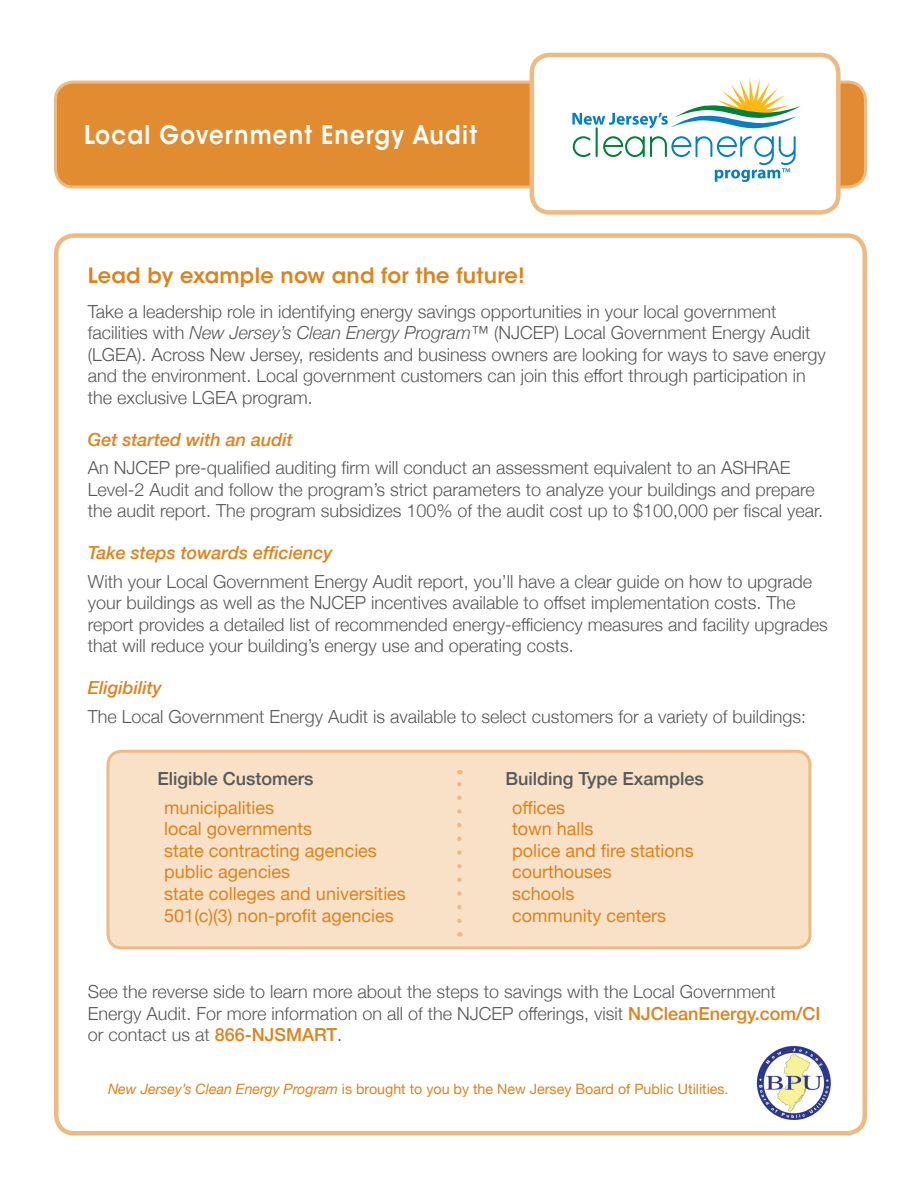
<style>
.page{position:relative;width:918px;height:1188px;background:#fff}
.page>*{position:absolute;margin:0;border:0;box-sizing:border-box;transform-origin:0 0}
.t1{font:600 25.5px "ITC Avant Garde Std";letter-spacing:.05em;color:#fff;scale:.9 1}
.t2{font:600 21px "ITC Avant Garde Std";letter-spacing:.01em;color:#dd831e}
.t3{font:300 18px/21.6px "Helvetica Neue";color:#57585a}
.t4{font:18px/21.6px "Helvetica Neue";color:#dd831e}
.t5{font:italic 500 18px "Helvetica Neue";color:#dd831e}
.t6{font:500 18px "Helvetica Neue";color:#57585a}
.t7{font:14.25px "Helvetica Neue";color:#dd831e}
.s1{font-style:italic}
.s2{font-weight:500;color:#dd831e}
</style>
<div class="page">
<div style="left:54px;top:233px;width:813px;height:903px;border:4px solid #eeba83;border-radius:18px"></div>
<div style="left:56px;top:82px;width:810px;height:105px;background:#e18c30;border-radius:18px"></div>
<div style="left:54px;top:81px;width:813px;height:108px;border:3px solid #eeba83;border-radius:18px"></div>
<img style="left:756px;top:1045px;width:75px;height:75px">
<div style="left:532px;top:55px;width:306px;height:157px;background:#fff;border-radius:18px"></div>
<svg style="left:572px;top:77px;width:229px;height:105px"></svg>
<div style="left:530px;top:53px;width:311px;height:162px;border:4px solid #eeba83;border-radius:18px"></div>
<div style="left:108px;top:751px;width:702px;height:197px;background:#f8e1c7;border-radius:13px"></div>
<div style="left:106px;top:750px;width:706px;height:199px;border:3px solid #eeba83;border-radius:13px"></div>
<svg style="left:457px;top:770px;width:5px;height:151px"></svg>
<h1 class="t1" style="left:84px;top:119px;width:438px">Local Government Energy Audit</h1>
<p class="t2" style="left:88px;top:262px;width:438px">Lead by example now and for the future!</p>
<p class="t3" style="left:88px;top:299px;width:740px">Take a leadership role in identifying energy savings opportunities in your local government facilities with <span class="s1">New Jersey’s Clean Energy Program</span>™ (NJCEP) Local Government Energy Audit (LGEA). Across New Jersey, residents and business owners are looking for ways to save energy and the environment. Local government customers can join this effort through participation in the exclusive LGEA program.</p>
<p class="t5" style="left:88px;top:424px;width:207px">Get started with an audit</p>
<p class="t3" style="left:88px;top:456px;width:737px">An NJCEP pre-qualified auditing firm will conduct an assessment equivalent to an ASHRAE<br>Level-2 Audit and follow the program’s strict parameters to analyze your buildings and prepare the audit report. The program subsidizes 100% of the audit cost up to $100,000 per fiscal year.</p>
<p class="t5" style="left:88px;top:537px;width:246px">Take steps towards efficiency</p>
<p class="t3" style="left:88px;top:569px;width:742px">With your Local Government Energy Audit report, you’ll have a clear guide on how to upgrade your buildings as well as the NJCEP incentives available to offset implementation costs. The report provides a detailed list of recommended energy-efficiency measures and facility upgrades that will reduce your building’s energy use and operating costs.</p>
<p class="t5" style="left:88px;top:672px;width:76px">Eligibility</p>
<p class="t3" style="left:88px;top:704px;width:720px">The Local Government Energy Audit is available to select customers for a variety of buildings:</p>
<p class="t6" style="left:158px;top:764px;width:158px">Eligible Customers</p>
<p class="t4" style="left:164px;top:798px;width:243px">municipalities<br>local governments<br>state contracting agencies public agencies<br>state colleges and universities<br>501(c)(3) non-profit agencies</p>
<p class="t6" style="left:505px;top:764px;width:200px">Building Type Examples</p>
<p class="t4" style="left:512px;top:798px;width:183px">offices<br>town halls<br>police and fire stations courthouses<br>schools<br>community centers</p>
<p class="t3" style="left:88px;top:980px;width:734px">See the reverse side to learn more about the steps to savings with the Local Government<br>Energy Audit. For more information on all of the NJCEP offerings, visit <span class="s2">NJCleanEnergy.com/CI </span>or contact us at <span class="s2">866-NJSMART</span>.</p>
<p class="t7" style="left:108px;top:1078px;width:622px"><span class="s1">New Jersey’s Clean Energy Program</span> is brought to you by the New Jersey Board of Public Utilities.</p>
</div>
